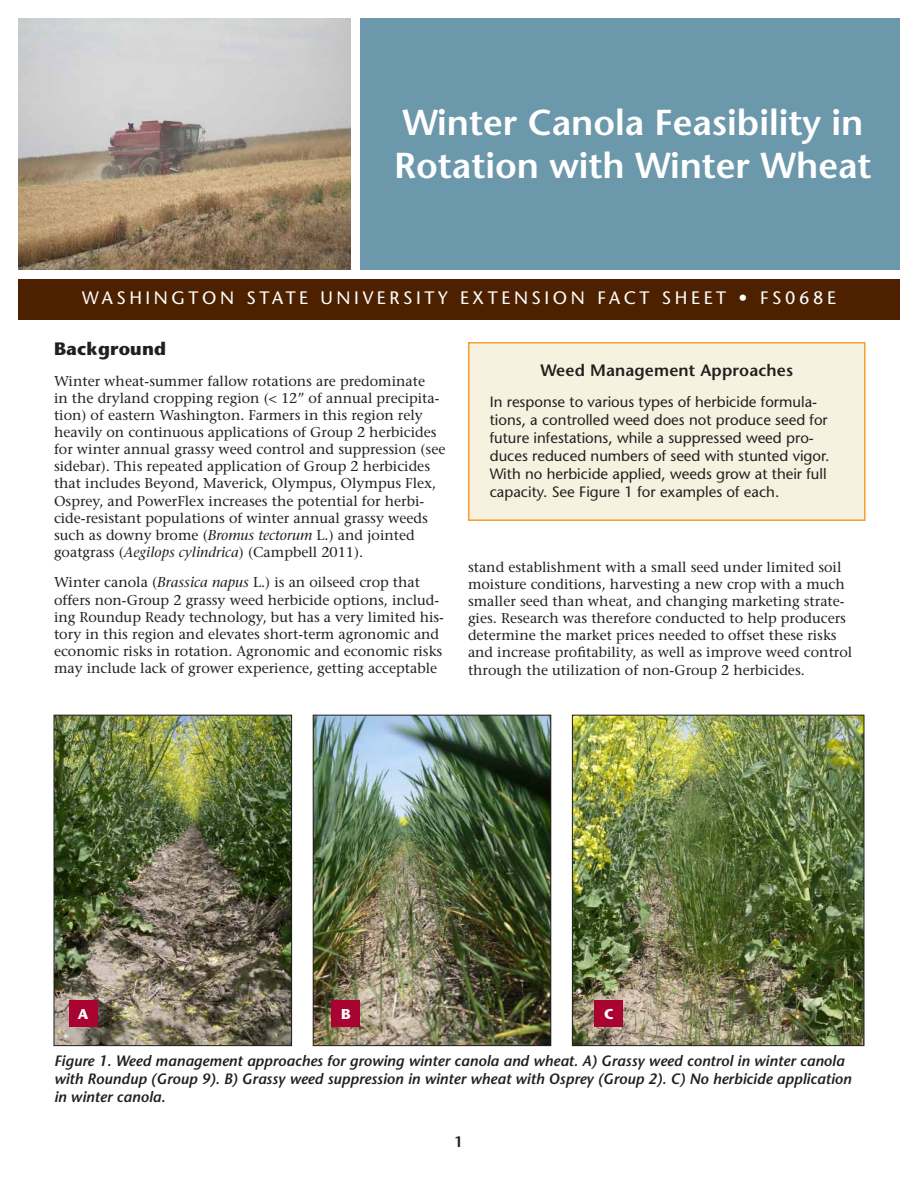
<style>
.page{position:relative;width:918px;height:1188px;background:#fff}
.page>*{position:absolute;margin:0;border:0;box-sizing:border-box;transform-origin:0 0}
.t1{font:600 36px/43.2px "Stone Sans Std";color:#fff}
.t2{font:500 18px "Stone Sans Std";letter-spacing:.2em;color:#fff}
.t3{font:700 18px "Stone Sans Std";letter-spacing:.01em;color:#231f20}
.t4{font:600 16.5px "Stone Sans Std";letter-spacing:.01em;color:#231f20}
.t5{font:500 15px/18px "Stone Sans Std";color:#231f20}
.t6{font:italic 600 15px/18px "Stone Sans Std";color:#231f20}
.t7{font:600 15px "Stone Sans Std";color:#231f20}
.t8{font:500 14.25px/17.1px "Stone Serif Std";color:#231f20}
.t9{font:700 14.25px "Stone Sans Std";color:#fff}
.s1{font-style:italic}
</style>
<div class="page">
<div style="left:18px;top:279px;width:882px;height:41px;background:#4d2100"></div>
<div style="left:360px;top:18px;width:540px;height:252px;background:#6c98ac"></div>
<img style="left:18px;top:18px;width:333px;height:252px">
<div style="left:469px;top:343px;width:396px;height:177px;background:#f7f1e0"></div>
<div style="left:468px;top:342px;width:398px;height:179px;border:2px solid #f89d31"></div>
<img style="left:56px;top:717px;width:234px;height:327px">
<div style="left:54px;top:715px;width:238px;height:331px;border:1px solid #231f20"></div>
<img style="left:315px;top:717px;width:234px;height:327px">
<div style="left:313px;top:715px;width:238px;height:331px;border:1px solid #231f20"></div>
<img style="left:574px;top:717px;width:288px;height:327px">
<div style="left:572px;top:715px;width:292px;height:331px;border:1px solid #231f20"></div>
<div style="left:69px;top:1000px;width:28px;height:27px;background:#a90332"></div>
<div style="left:332px;top:1000px;width:28px;height:27px;background:#a90332"></div>
<div style="left:595px;top:1000px;width:28px;height:27px;background:#a90332"></div>
<h1 class="t1" style="left:394px;top:101px;width:479px">Winter Canola Feasibility in<br>Rotation with Winter Wheat</h1>
<p class="t2" style="left:82px;top:287px;width:755px">WASHINGTON STATE UNIVERSITY EXTENSION FACT SHEET • FS068E</p>
<p class="t3" style="left:54px;top:338px;width:114px">Background</p>
<p class="t8" style="left:54px;top:372px;width:393px">Winter wheat-summer fallow rotations are predominate<br>in the dryland cropping region (&lt; 12” of annual precipita&shy;tion) of eastern Washington. Farmers in this region rely heavily on continuous applications of Group 2 herbicides for winter annual grassy weed control and suppression (see sidebar). This repeated application of Group 2 herbicides that includes Beyond, Maverick, Olympus, Olympus Flex, Osprey, and PowerFlex increases the potential for herbi&shy;cide-resistant populations of winter annual grassy weeds such as downy brome (<span class="s1">Bromus tectorum</span> L.) and jointed goatgrass (<span class="s1">Aegilops cylindrica</span>) (Campbell 2011).</p>
<p class="t8" style="left:54px;top:574px;width:392px">Winter canola (<span class="s1">Brassica napus</span> L.) is an oilseed crop that offers non-Group 2 grassy weed herbicide options, includ&shy;ing Roundup Ready technology, but has a very limited his&shy;tory in this region and elevates short-term agronomic and economic risks in rotation. Agronomic and economic risks may include lack of grower experience, getting acceptable</p>
<p class="t4" style="left:540px;top:360px;width:254px">Weed Management Approaches</p>
<p class="t5" style="left:490px;top:393px;width:341px">In response to various types of herbicide formula&shy;tions, a controlled weed does not produce seed for future infestations, while a suppressed weed pro&shy;duces reduced numbers of seed with stunted vigor.<br>With no herbicide applied, weeds grow at their full capacity. See Figure 1 for examples of each.</p>
<p class="t8" style="left:468px;top:558px;width:386px">stand establishment with a small seed under limited soil moisture conditions, harvesting a new crop with a much smaller seed than wheat, and changing marketing strate&shy;gies. Research was therefore conducted to help producers determine the market prices needed to offset these risks and increase profitability, as well as improve weed control through the utilization of non-Group 2 herbicides.</p>
<p class="t9" style="left:78px;top:1005px;width:12px">A</p>
<p class="t9" style="left:341px;top:1005px;width:11px">B</p>
<p class="t9" style="left:604px;top:1005px;width:11px">C</p>
<p class="t6" style="left:54px;top:1052px;width:799px">Figure 1. Weed management approaches for growing winter canola and wheat. A) Grassy weed control in winter canola with Roundup (Group 9). B) Grassy weed suppression in winter wheat with Osprey (Group 2). C) No herbicide application in winter canola.</p>
<p class="t7" style="left:454px;top:1133px;width:10px">1</p>
</div>
